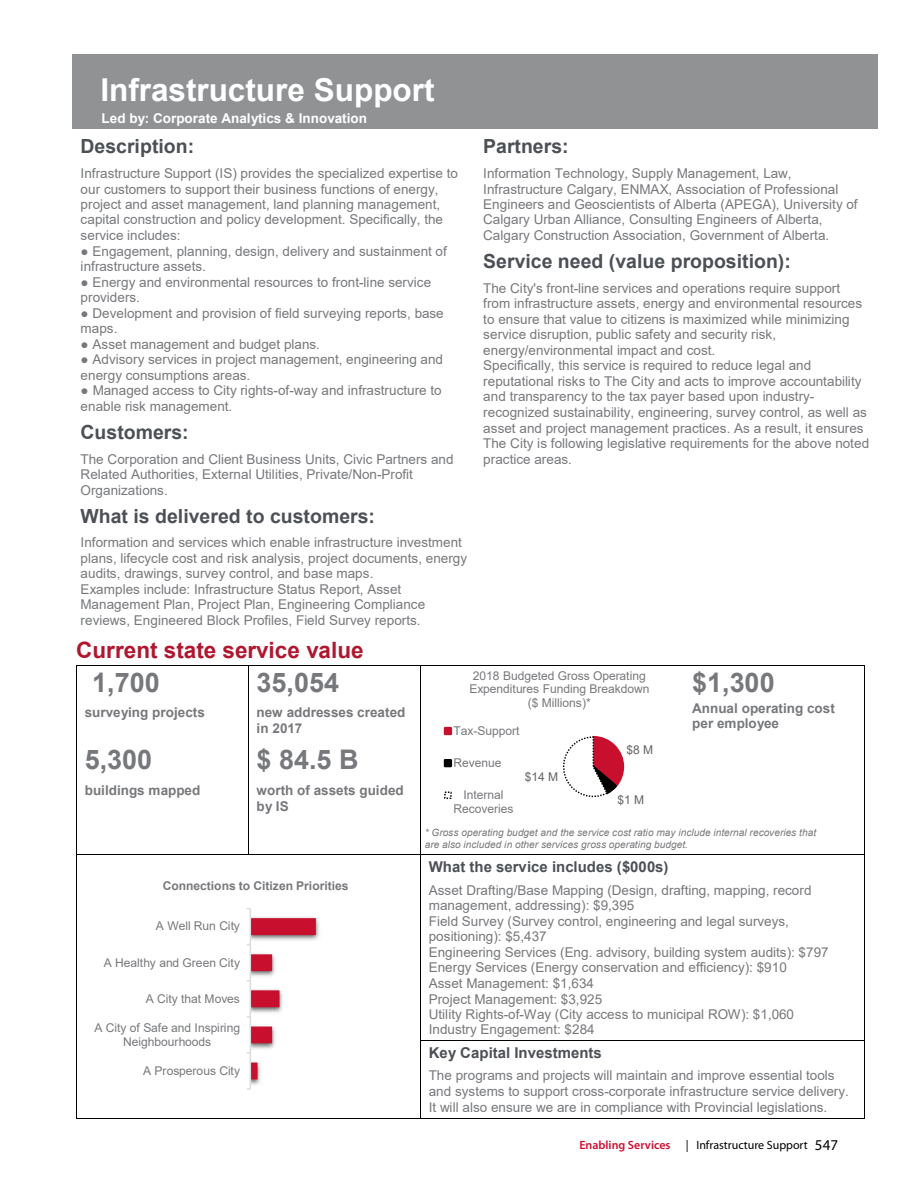
<style>
.page{position:relative;width:918px;height:1188px;background:#fff}
.page>*{position:absolute;margin:0;border:0;box-sizing:border-box;transform-origin:0 0}
.t1{font:700 31.5px "Arial";color:#fff}
.t2{font:700 27px "Arial";letter-spacing:-.005em;color:#77787b}
.t3{font:700 22.5px "Arial";color:#b0172f}
.t4{font:700 19.5px "Arial";color:#4c5055}
.t5{font:700 15px "Arial";letter-spacing:.005em;color:#4c5055}
.t6{font:13.5px/15.6px "Arial";letter-spacing:.005em;color:#77787b}
.t7{font:700 13.5px/15.5px "Arial";color:#77787b}
.t8{font:700 13.5px "Arial";color:#fff}
.t9{font:12px/13.8px "Arial";letter-spacing:-.005em;color:#77787b;text-align:center}
.t10{font:700 12px "Arial";color:#77787b}
.t11{font:12px "Myriad Pro";color:#000}
.t12{font:600 12px "Myriad Pro";color:#ce0e2d}
.t13{font:12px "Arial";color:#636467}
.t14{font:italic 10.05px/12.5px "Arial";color:#77787b}
.s1{font-size:15px}
</style>
<div class="page">
<div style="left:73px;top:54px;width:19px;height:74px;background:#909294"></div>
<div style="left:92px;top:54px;width:786px;height:74px;background:#909294"></div>
<hr style="left:77px;top:665px;width:171px;height:1px;background:#000">
<hr style="left:249px;top:665px;width:171px;height:1px;background:#000">
<hr style="left:421px;top:665px;width:255px;height:1px;background:#000">
<hr style="left:676px;top:665px;width:188px;height:1px;background:#000">
<hr style="left:76px;top:666px;width:1px;height:38px;background:#000">
<hr style="left:248px;top:666px;width:1px;height:38px;background:#000">
<hr style="left:420px;top:666px;width:1px;height:38px;background:#000">
<hr style="left:864px;top:666px;width:1px;height:38px;background:#000">
<hr style="left:76px;top:705px;width:1px;height:38px;background:#000">
<hr style="left:248px;top:705px;width:1px;height:38px;background:#000">
<hr style="left:420px;top:705px;width:1px;height:38px;background:#000">
<hr style="left:864px;top:705px;width:1px;height:38px;background:#000">
<hr style="left:76px;top:744px;width:1px;height:38px;background:#000">
<hr style="left:248px;top:744px;width:1px;height:38px;background:#000">
<hr style="left:420px;top:744px;width:1px;height:38px;background:#000">
<hr style="left:864px;top:744px;width:1px;height:38px;background:#000">
<hr style="left:76px;top:782px;width:1px;height:73px;background:#000">
<hr style="left:248px;top:782px;width:1px;height:73px;background:#000">
<hr style="left:420px;top:782px;width:1px;height:73px;background:#000">
<hr style="left:864px;top:782px;width:1px;height:73px;background:#000">
<hr style="left:77px;top:855px;width:171px;height:1px;background:#000">
<hr style="left:249px;top:855px;width:171px;height:1px;background:#000">
<hr style="left:421px;top:855px;width:255px;height:1px;background:#000">
<hr style="left:676px;top:855px;width:188px;height:1px;background:#000">
<hr style="left:76px;top:855px;width:1px;height:185px;background:#000">
<hr style="left:420px;top:855px;width:1px;height:185px;background:#000">
<hr style="left:864px;top:855px;width:1px;height:185px;background:#000">
<hr style="left:421px;top:1040px;width:443px;height:1px;background:#000">
<hr style="left:76px;top:1041px;width:1px;height:77px;background:#000">
<hr style="left:77px;top:1118px;width:343px;height:1px;background:#000">
<hr style="left:420px;top:1041px;width:1px;height:77px;background:#000">
<hr style="left:421px;top:1118px;width:443px;height:1px;background:#000">
<hr style="left:864px;top:1041px;width:1px;height:77px;background:#000">
<svg style="left:562px;top:735px;width:63px;height:63px"></svg>
<div style="left:444px;top:727px;width:8px;height:8px;border:2px solid #c8102e"></div>
<div style="left:444px;top:759px;width:8px;height:8px;border:2px solid #000"></div>
<img style="left:251px;top:917px;width:69px;height:169px">
<hr style="left:250px;top:909px;width:1px;height:180px;background:#dcddde">
<svg style="left:247px;top:918px;width:69px;height:161px"></svg>
<h1 class="t1" style="left:100px;top:68px;width:336px">Infrastructure Support</h1>
<h3 class="t4" style="left:81px;top:133px;width:115px">Description:</h3>
<p class="t6" style="left:81px;top:165px;width:379px">Infrastructure Support (IS) provides the specialized expertise to our customers to support their business functions of energy, project and asset management, land planning management, capital construction and policy development. Specifically, the service includes:</p>
<p class="t6" style="left:81px;top:243px;width:368px">● Engagement, planning, design, delivery and sustainment of infrastructure assets.</p>
<p class="t6" style="left:81px;top:274px;width:352px">● Energy and environmental resources to front-line service providers.</p>
<p class="t6" style="left:81px;top:305px;width:365px">● Development and provision of field surveying reports, base maps.</p>
<p class="t6" style="left:81px;top:336px;width:241px">● Asset management and budget plans.</p>
<p class="t6" style="left:81px;top:352px;width:364px">● Advisory services in project management, engineering and energy consumptions areas.</p>
<p class="t6" style="left:81px;top:383px;width:363px">● Managed access to City rights-of-way and infrastructure to enable risk management.</p>
<h3 class="t4" style="left:81px;top:418px;width:110px">Customers:</h3>
<p class="t6" style="left:81px;top:451px;width:374px">The Corporation and Client Business Units, Civic Partners and<br>Related Authorities, External Utilities, Private/Non-Profit<br>Organizations.</p>
<h3 class="t4" style="left:81px;top:502px;width:296px">What is delivered to customers:</h3>
<p class="t6" style="left:81px;top:535px;width:388px">Information and services which enable infrastructure investment plans, lifecycle cost and risk analysis, project documents, energy audits, drawings, survey control, and base maps.<br>Examples include: Infrastructure Status Report, Asset Management Plan, Project Plan, Engineering Compliance reviews, Engineered Block Profiles, Field Survey reports.</p>
<p class="t8" style="left:102px;top:109px;width:267px">Led by: Corporate Analytics &amp; Innovation</p>
<h3 class="t4" style="left:483px;top:133px;width:87px">Partners:</h3>
<p class="t6" style="left:483px;top:165px;width:376px">Information Technology, Supply Management, Law, Infrastructure Calgary, ENMAX, Association of Professional Engineers and Geoscientists of Alberta (APEGA), University of Calgary Urban Alliance, Consulting Engineers of Alberta, Calgary Construction Association, Government of Alberta.</p>
<h3 class="t4" style="left:483px;top:248px;width:309px">Service need (value proposition):</h3>
<p class="t6" style="left:483px;top:280px;width:387px">The City's front-line services and operations require support from infrastructure assets, energy and environmental resources to ensure that value to citizens is maximized while minimizing service disruption, public safety and security risk, energy/environmental impact and cost.<br>Specifically, this service is required to reduce legal and reputational risks to The City and acts to improve accountability and transparency to the tax payer based upon industry&shy;recognized sustainability, engineering, survey control, as well as asset and project management practices. As a result, it ensures The City is following legislative requirements for the above noted practice areas.</p>
<h3 class="t3" style="left:76px;top:634px;width:289px">Current state service value</h3>
<h2 class="t2" style="left:92px;top:663px;width:69px">1,700</h2>
<h2 class="t2" style="left:257px;top:663px;width:84px">35,054</h2>
<h2 class="t2" style="left:692px;top:663px;width:84px">$1,300</h2>
<p class="t7" style="left:692px;top:700px;width:144px">Annual operating cost per employee</p>
<p class="t9" style="left:469px;top:668px;width:182px">2018 Budgeted Gross Operating<br>Expenditures Funding Breakdown ($ Millions)*</p>
<p class="t9" style="left:453px;top:724px;width:67px">Tax-Support</p>
<p class="t9" style="left:453px;top:756px;width:50px">Revenue</p>
<p class="t9" style="left:453px;top:788px;width:62px">Internal<br>Recoveries</p>
<p class="t7" style="left:85px;top:705px;width:122px">surveying projects</p>
<p class="t7" style="left:257px;top:705px;width:150px">new addresses created in 2017</p>
<h2 class="t2" style="left:85px;top:741px;width:69px">5,300</h2>
<h2 class="t2" style="left:257px;top:741px;width:103px">$ 84.5 B</h2>
<p class="t7" style="left:85px;top:783px;width:117px">buildings mapped</p>
<p class="t7" style="left:257px;top:783px;width:149px">worth of assets guided by IS</p>
<p class="t13" style="left:626px;top:742px;width:28px">$8 M</p>
<p class="t13" style="left:618px;top:792px;width:28px">$1 M</p>
<p class="t13" style="left:525px;top:768px;width:35px">$14 M</p>
<p class="t10" style="left:163px;top:878px;width:187px">Connections to Citizen Priorities</p>
<p class="t9" style="left:156px;top:919px;width:85px">A Well Run City</p>
<p class="t9" style="left:104px;top:955px;width:138px">A Healthy and Green City</p>
<p class="t9" style="left:146px;top:991px;width:96px">A City that Moves</p>
<p class="t9" style="left:95px;top:1021px;width:147px">A City of Safe and Inspiring<br>Neighbourhoods</p>
<p class="t9" style="left:143px;top:1064px;width:98px">A Prosperous City</p>
<p class="t14" style="left:425px;top:826px;width:393px">* Gross operating budget and the service cost ratio may include internal recoveries that are also included in other services gross operating budget.</p>
<p class="t5" style="left:429px;top:857px;width:241px">What the service includes ($000s)</p>
<p class="t6" style="left:429px;top:882px;width:402px">Asset Drafting/Base Mapping (Design, drafting, mapping, record management, addressing): $9,395<br>Field Survey (Survey control, engineering and legal surveys, positioning): $5,437<br>Engineering Services (Eng. advisory, building system audits): $797<br>Energy Services (Energy conservation and efficiency): $910<br>Asset Management: $1,634<br>Project Management: $3,925<br>Utility Rights-of-Way (City access to municipal ROW): $1,060<br>Industry Engagement: $284</p>
<p class="t5" style="left:429px;top:1042px;width:175px">Key Capital Investments</p>
<p class="t6" style="left:429px;top:1068px;width:422px">The programs and projects will maintain and improve essential tools and systems to support cross-corporate infrastructure service delivery.<br>It will also ensure we are in compliance with Provincial legislations.</p>
<p class="t12" style="left:579px;top:1138px;width:93px">Enabling Services</p>
<p class="t11" style="left:686px;top:1138px;width:154px">| Infrastructure Support <span class="s1">547</span></p>
</div>
